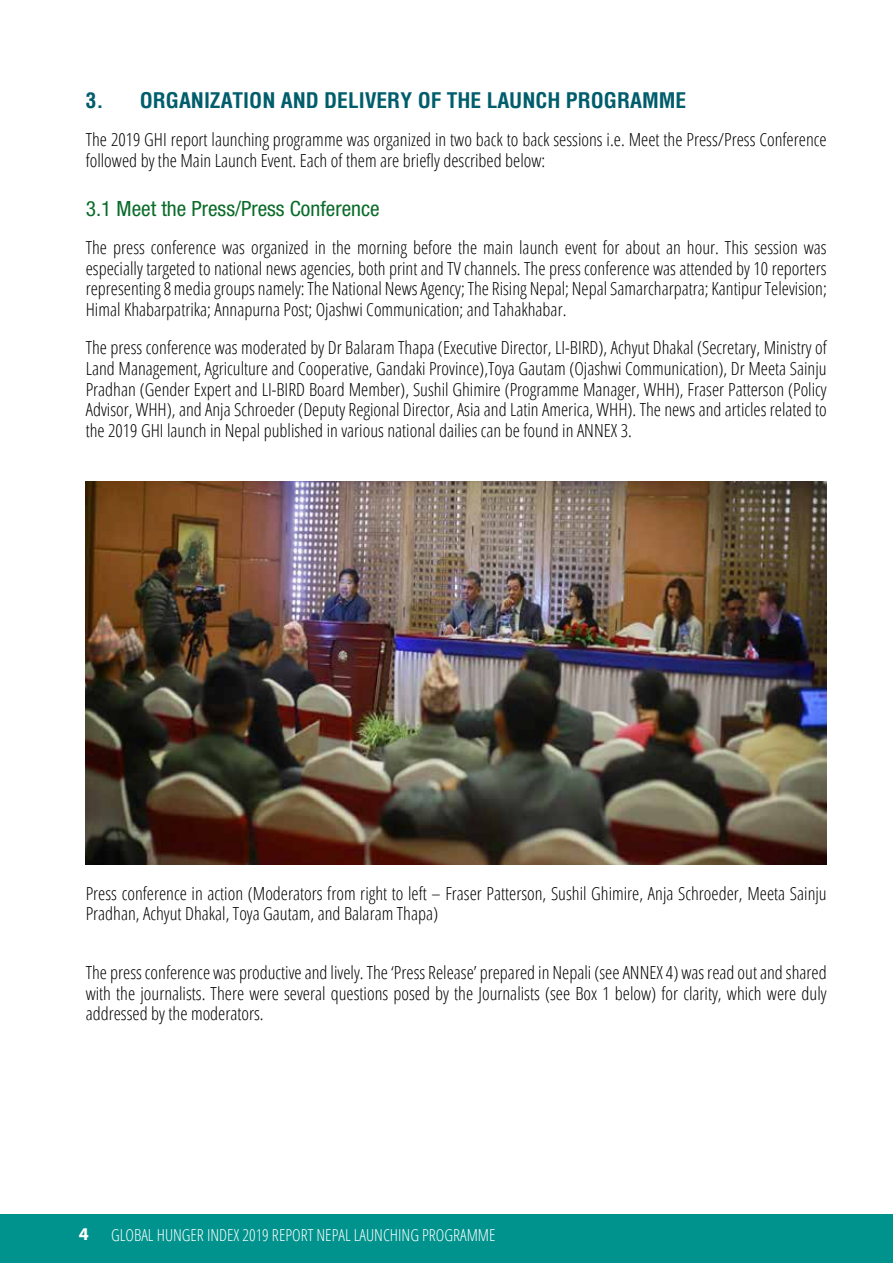
<style>
.page{position:relative;width:893px;height:1263px;background:#fff}
.page>*{position:absolute;margin:0;border:0;box-sizing:border-box;transform-origin:0 0}
.t1{font:700 condensed 21px "Helvetica";color:#005d6c}
.t2{font:condensed 21px "Helvetica Neue";color:#0a6b29}
.t3{font:300 condensed 18px/20.7px "Open Sans";color:#000;text-align:justify}
.t4{font:300 condensed 16.5px "Open Sans";color:#fff}
.s1{font-family:"Myriad Pro";font-weight:700;font-stretch:normal;font-size:18px}
</style>
<div class="page">
<div style="left:0;top:1214px;width:893px;height:49px;background:#00938d"></div>
<img style="left:86px;top:481px;width:741px;height:383px">
<p class="t1" style="left:86px;top:86px;width:602px">3. ORGANIZATION AND DELIVERY OF THE LAUNCH PROGRAMME</p>
<p class="t3" style="left:86px;top:129px;width:742px">The 2019 GHI report launching programme was organized in two back to back sessions i.e. Meet the Press/Press Conference followed by the Main Launch Event. Each of them are briefly described below:</p>
<p class="t2" style="left:86px;top:196px;width:296px">3.1 Meet the Press/Press Conference</p>
<p class="t3" style="left:86px;top:237px;width:743px">The press conference was organized in the morning before the main launch event for about an hour. This session was especially targeted to national news agencies, both print and TV channels. The press conference was attended by 10 reporters representing 8 media groups namely: The National News Agency; The Rising Nepal; Nepal Samarcharpatra; Kantipur Television; Himal Khabarpatrika; Annapurna Post; Ojashwi Communication; and Tahakhabar.</p>
<p class="t3" style="left:86px;top:337px;width:743px">The press conference was moderated by Dr Balaram Thapa (Executive Director, LI-BIRD), Achyut Dhakal (Secretary, Ministry of Land Management, Agriculture and Cooperative, Gandaki Province),Toya Gautam (Ojashwi Communication), Dr Meeta Sainju Pradhan (Gender Expert and LI-BIRD Board Member), Sushil Ghimire (Programme Manager, WHH), Fraser Patterson (Policy Advisor, WHH), and Anja Schroeder (Deputy Regional Director, Asia and Latin America, WHH). The news and articles related to the 2019 GHI launch in Nepal published in various national dailies can be found in ANNEX 3.</p>
<p class="t3" style="left:86px;top:882px;width:742px">Press conference in action (Moderators from right to left – Fraser Patterson, Sushil Ghimire, Anja Schroeder, Meeta Sainju<br>Pradhan, Achyut Dhakal, Toya Gautam, and Balaram Thapa)</p>
<p class="t3" style="left:86px;top:961px;width:742px">The press conference was productive and lively. The ‘Press Release’ prepared in Nepali (see ANNEX 4) was read out and shared with the journalists. There were several questions posed by the Journalists (see Box 1 below) for clarity, which were duly addressed by the moderators.</p>
<p class="t4" style="left:79px;top:1223px;width:418px"><span class="s1">4</span> GLOBAL HUNGER INDEX 2019 REPORT NEPAL LAUNCHING PROGRAMME</p>
</div>
